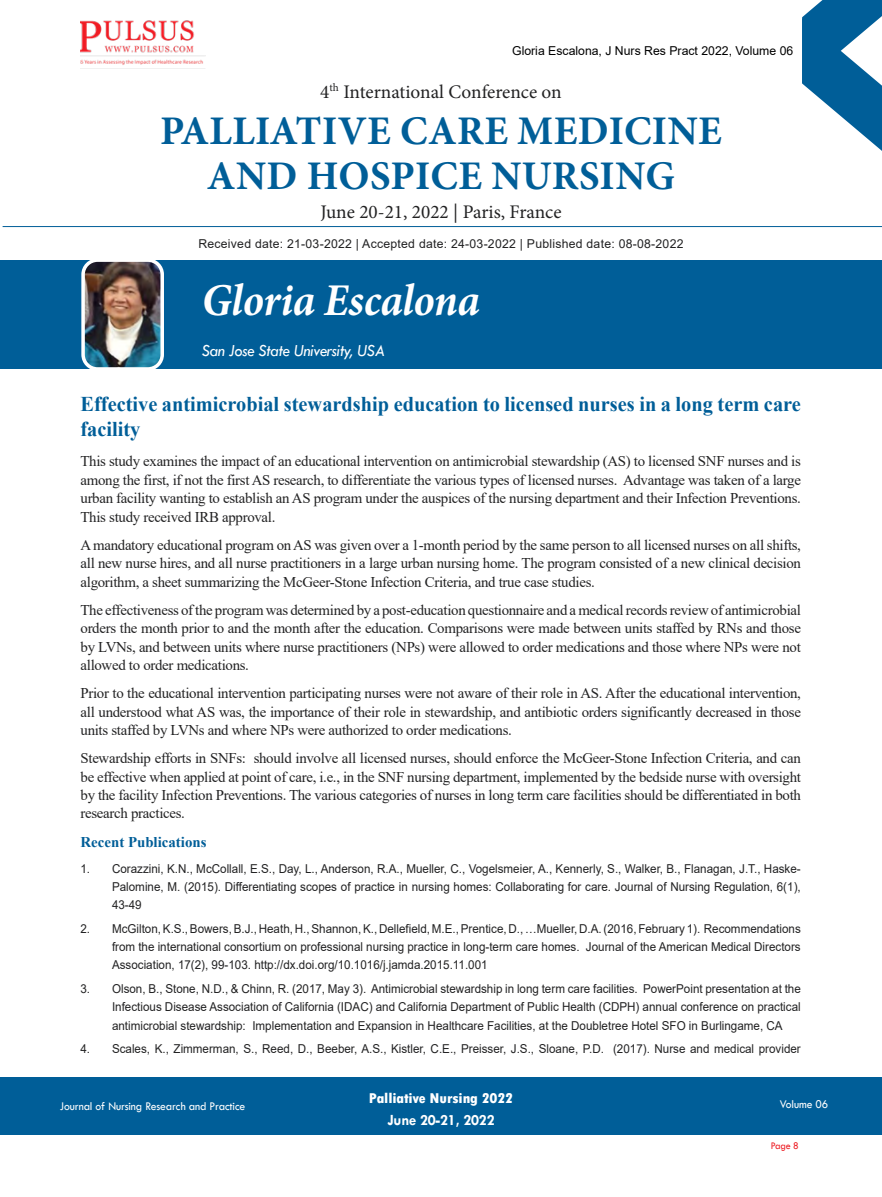
<style>
.page{position:relative;width:882px;height:1197px;background:#fff}
.page>*{position:absolute;margin:0;border:0;box-sizing:border-box;transform-origin:0 0}
.t1{font:italic 700 45.5px "Minion Pro";letter-spacing:-.01em;color:#fff;scale:.95 1}
.t2{font:700 40.6px/44.8px "Minion Pro";letter-spacing:.01em;color:#005e98;text-align:center}
.t3{font:700 21px/24.5px "Times New Roman";color:#005e98}
.t4{font:19.25px "Minion Pro";letter-spacing:-.005em;color:#222223}
.t5{font:italic 17.5px "Tw Cen";letter-spacing:-.025em;color:#fff;scale:.95 1}
.t6{font:700 15.75px "Tw Cen";letter-spacing:-.01em;color:#fff;scale:.95 1}
.t7{font:14.88px/18.4px "Times New Roman";letter-spacing:-.02em;color:#222223;text-align:justify}
.t8{font:800 condensed 14.88px "Tw Cen";letter-spacing:-.01em;color:#fff;scale:1.1 1}
.t9{font:700 14.88px "Times New Roman";color:#005e98}
.t10{font:12.25px/18.4px "Arial";color:#222223;text-align:justify;scale:.95 1}
.t11{font:12.25px "Arial";letter-spacing:.02em;color:#222223}
.t12{font:12.25px "Tw Cen";letter-spacing:-.01em;color:#fff;scale:.95 1}
.t13{font:12.25px "Arial";color:#000}
.t14{font:10.5px "Tw Cen";color:#ed1d24;scale:.95 1}
</style>
<div class="page">
<div style="left:0;top:1077px;width:882px;height:58px;background:#005e98"></div>
<hr style="left:3px;top:226px;width:879px;height:1px;background:#005e98">
<img style="left:81px;top:20px;width:125px;height:49px">
<svg style="left:802px;top:0;width:80px;height:151px"></svg>
<div style="left:0;top:260px;width:882px;height:109px;background:#005e98"></div>
<img style="left:86px;top:263px;width:73px;height:103px">
<div style="left:81px;top:258px;width:83px;height:113px;border:4px solid #fff;border-radius:14px"></div>
<p class="t13" style="left:512px;top:43px;width:283px">Gloria Escalona, J Nurs Res Pract 2022, Volume 06</p>
<p class="t4" style="left:320px;top:79px;width:243px">4<sup>th</sup> International Conference on</p>
<h2 class="t2" style="left:160px;top:108px;width:563px">PALLIATIVE CARE MEDICINE<br>AND HOSPICE NURSING</h2>
<p class="t4" style="left:320px;top:199px;width:243px">June 20-21, 2022 | Paris, France</p>
<p class="t11" style="left:198px;top:235px;width:487px">Received date: 21-03-2022 | Accepted date: 24-03-2022 | Published date: 08-08-2022</p>
<h1 class="t1" style="left:202px;top:268px;width:294px">Gloria Escalona</h1>
<p class="t5" style="left:202px;top:340px;width:194px">San Jose State University, USA</p>
<h3 class="t3" style="left:81px;top:391px;width:722px">Effective antimicrobial stewardship education to licensed nurses in a long term care facility</h3>
<p class="t7" style="left:81px;top:452px;width:722px">This study examines the impact of an educational intervention on antimicrobial stewardship (AS) to licensed SNF nurses and is among the first, if not the first AS research, to differentiate the various types of licensed nurses. Advantage was taken of a large urban facility wanting to establish an AS program under the auspices of the nursing department and their Infection Preventions.<br>This study received IRB approval.</p>
<p class="t7" style="left:81px;top:535px;width:722px">A mandatory educational program on AS was given over a 1-month period by the same person to all licensed nurses on all shifts, all new nurse hires, and all nurse practitioners in a large urban nursing home. The program consisted of a new clinical decision algorithm, a sheet summarizing the McGeer-Stone Infection Criteria, and true case studies.</p>
<p class="t7" style="left:81px;top:600px;width:722px">The effectiveness of the program was determined by a post-education questionnaire and a medical records review of antimicrobial orders the month prior to and the month after the education. Comparisons were made between units staffed by RNs and those by LVNs, and between units where nurse practitioners (NPs) were allowed to order medications and those where NPs were not allowed to order medications.</p>
<p class="t7" style="left:81px;top:684px;width:722px">Prior to the educational intervention participating nurses were not aware of their role in AS. After the educational intervention, all understood what AS was, the importance of their role in stewardship, and antibiotic orders significantly decreased in those units staffed by LVNs and where NPs were authorized to order medications.</p>
<p class="t7" style="left:81px;top:749px;width:722px">Stewardship efforts in SNFs: should involve all licensed nurses, should enforce the McGeer-Stone Infection Criteria, and can be effective when applied at point of care, i.e., in the SNF nursing department, implemented by the bedside nurse with oversight by the facility Infection Preventions. The various categories of nurses in long term care facilities should be differentiated in both research practices.</p>
<p class="t9" style="left:81px;top:831px;width:128px">Recent Publications</p>
<p class="t10" style="left:112px;top:859px;width:727px;text-indent:-32px">1. Corazzini, K.N., McCollall, E.S., Day, L., Anderson, R.A., Mueller, C., Vogelsmeier, A., Kennerly, S., Walker, B., Flanagan, J.T., Haske-Palomine, M. (2015). Differentiating scopes of practice in nursing homes: Collaborating for care. Journal of Nursing Regulation, 6(1), 43-49</p>
<p class="t10" style="left:112px;top:919px;width:727px;text-indent:-32px">2. McGilton, K.S., Bowers, B.J., Heath, H., Shannon, K., Dellefield, M.E., Prentice, D., …Mueller, D.A. (2016, February 1). Recommendations from the international consortium on professional nursing practice in long-term care homes. Journal of the American Medical Directors Association, 17(2), 99-103. http://dx.doi.org/10.1016/j.jamda.2015.11.001</p>
<p class="t10" style="left:112px;top:979px;width:727px;text-indent:-32px">3. Olson, B., Stone, N.D., &amp; Chinn, R. (2017, May 3). Antimicrobial stewardship in long term care facilities. PowerPoint presentation at the Infectious Disease Association of California (IDAC) and California Department of Public Health (CDPH) annual conference on practical antimicrobial stewardship: Implementation and Expansion in Healthcare Facilities, at the Doubletree Hotel SFO in Burlingame, CA</p>
<p class="t10" style="left:81px;top:1039px;width:760px">4. Scales, K., Zimmerman, S., Reed, D., Beeber, A.S., Kistler, C.E., Preisser, J.S., Sloane, P.D. (2017). Nurse and medical provider</p>
<p class="t8" style="left:369px;top:1089px;width:133px">Palliative Nursing 2022</p>
<p class="t6" style="left:387px;top:1111px;width:114px">June 20-21, 2022</p>
<p class="t12" style="left:60px;top:1099px;width:197px">Journal of Nursing Research and Practice</p>
<p class="t12" style="left:780px;top:1097px;width:53px">Volume 06</p>
<p class="t14" style="left:771px;top:1140px;width:31px">Page 8</p>
</div>
